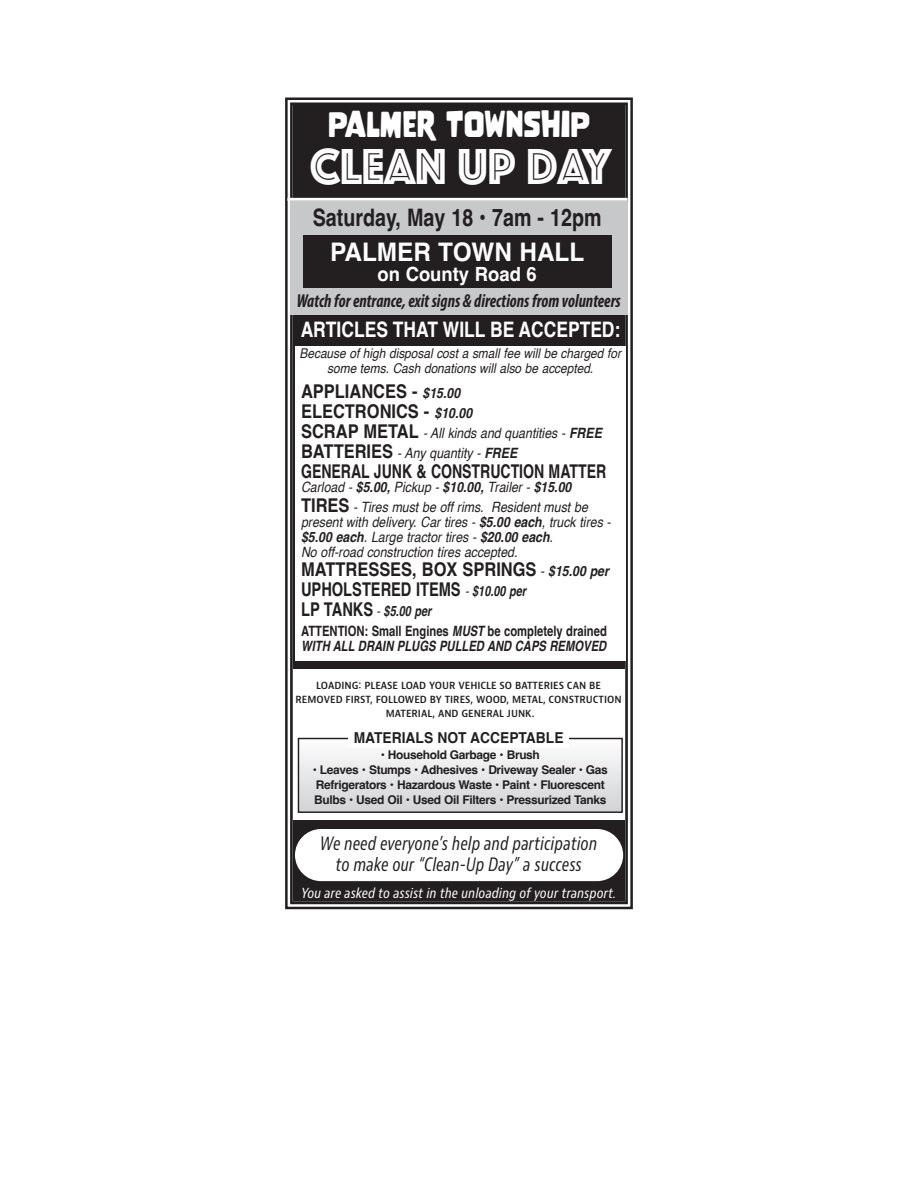
<style>
.page{position:relative;width:918px;height:1188px;background:#fff}
.page>*{position:absolute;margin:0;border:0;box-sizing:border-box;transform-origin:0 0}
.t1{font:52.5px "Phosphate Inline";color:#fff;scale:.94 1}
.t2{font:33px "Nove";color:#fff;scale:.94 1}
.t3{font:700 25.65px "Helvetica";color:#fff;scale:.95 1}
.t4{font:700 24.15px "Helvetica";color:#231f20;scale:.82 1}
.t5{font:700 21.3px "Helvetica";color:#fff;scale:.82 1}
.t6{font:700 19.5px "Helvetica";color:#fff;scale:.94 1}
.t7{font:700 18.9px "Helvetica";color:#231f20;scale:.87 1}
.t8{font:700 18.9px "Helvetica";color:#231f20;scale:.74 1}
.t9{font:700 18.9px "Helvetica";color:#231f20;scale:.77 1}
.t10{font:italic 700 condensed 18.75px "Myriad Pro";color:#231f20;scale:.89 1}
.t11{font:italic condensed 18px "Bernino Sans";color:#231f20;scale:.87 1}
.t12{font:700 15px "Helvetica";color:#231f20;scale:.92 1}
.t13{font:italic 14.25px/14.7px "Helvetica";color:#231f20;scale:.87 1}
.t14{font:700 14.25px "Helvetica";color:#231f20;scale:.79 1}
.t15{font:italic 700 14.25px "Helvetica";color:#231f20;scale:.79 1}
.t16{font:italic 700 14.25px "Helvetica";color:#231f20;scale:.77 1}
.t17{font:italic 13.5px/15.8px "Helvetica";color:#231f20;text-align:center;scale:.88 1}
.t18{font:italic condensed 13.5px "Bernino Sans";color:#fff;scale:.96 1}
.t19{font:700 12px/15.1px "Helvetica";letter-spacing:-.03em;color:#231f20}
.t20{font:600 condensed 10.5px "Bernino Sans";color:#231f20}
.s1{font-style:italic;font-size:14.25px}
.s2{font-weight:700;font-style:normal;font-size:18.9px}
.s3{font-weight:700}
.s4{font-weight:400;font-style:italic;font-size:14.25px}
.s5{font-style:normal;font-size:18.9px}
.s6{font-weight:400}
.s7{font-style:italic}
</style>
<div class="page">
<svg style="left:285px;top:97px;width:348px;height:813px;background:#3c3839"></svg>
<div style="left:290px;top:103px;width:338px;height:801px;border:2px solid #231f20"></div>
<div style="left:295px;top:829px;width:328px;height:52px;background:#fff;border-radius:26px"></div>
<div style="left:293px;top:670px;width:332px;height:150px;background:#fff"></div>
<div style="left:290px;top:201px;width:338px;height:114px;background:#c7c8ca"></div>
<div style="left:303px;top:236px;width:308px;height:52px;background:#231f20"></div>
<div style="left:298px;top:739px;width:324px;height:73px;background:linear-gradient(to bottom,#fdfdfd,#d1d2d5)"></div>
<div style="left:298px;top:738px;width:325px;height:75px;border:1px solid #231f20"></div>
<div style="left:349px;top:724px;width:220px;height:24px;background:#fff"></div>
<div style="left:295px;top:346px;width:331px;height:315px;background:#fff"></div>
<hr style="left:287px;top:198px;width:341px;height:3px;background:#fff">
<p class="t2" style="left:328px;top:104px;width:280px">PALMER TOWNSHIP</p>
<p class="t1" style="left:310px;top:129px;width:322px">CLEAN UP DAY</p>
<p class="t4" style="left:313px;top:203px;width:354px">Saturday, May 18 • 7am - 12pm</p>
<p class="t3" style="left:330px;top:236px;width:269px">PALMER TOWN HALL</p>
<p class="t6" style="left:378px;top:262px;width:171px">on County Road 6</p>
<p class="t10" style="left:297px;top:289px;width:366px">Watch for entrance, exit signs &amp; directions from volunteers</p>
<p class="t5" style="left:301px;top:316px;width:391px">ARTICLES THAT WILL BE ACCEPTED:</p>
<p class="t17" style="left:300px;top:345px;width:367px">Because of high disposal cost a small fee will be charged for some tems. Cash donations will also be accepted.</p>
<p class="t7" style="left:301px;top:380px;width:185px">APPLIANCES - <span class="s1">$15.00</span></p>
<p class="t7" style="left:301px;top:400px;width:198px">ELECTRONICS - <span class="s1">$10.00</span></p>
<p class="t13" style="left:301px;top:426px;width:347px"><span class="s2">SCRAP METAL</span> - All kinds and quantities - <span class="s3">FREE</span></p>
<p class="t13" style="left:301px;top:446px;width:250px"><span class="s2">BATTERIES</span> - Any quantity - <span class="s3">FREE</span></p>
<p class="t8" style="left:301px;top:460px;width:414px">GENERAL JUNK &amp; CONSTRUCTION MATTER</p>
<p class="t13" style="left:301px;top:480px;width:312px">Carload - <span class="s3">$5.00,</span> Pickup - <span class="s3">$10.00,</span> Trailer - <span class="s3">$15.00</span></p>
<p class="t13" style="left:301px;top:500px;width:357px"><span class="s2">TIRES</span> - Tires must be off rims. Resident must be present with delivery. Car tires - <span class="s3">$5.00 each</span>, truck tires - <span class="s3">$5.00 each</span>. Large tractor tires - <span class="s3">$20.00 each</span>.</p>
<p class="t13" style="left:301px;top:544px;width:250px">No off-road construction tires accepted.</p>
<p class="t7" style="left:301px;top:558px;width:355px">MATTRESSES, BOX SPRINGS <span class="s4">-</span> <span class="s1">$15.00 per</span></p>
<p class="t9" style="left:301px;top:578px;width:294px">UPHOLSTERED ITEMS <span class="s4">-</span> <span class="s1">$10.00 per</span></p>
<p class="t16" style="left:301px;top:602px;width:171px"><span class="s5">LP TANKS</span> <span class="s6">-</span> $5.00 per</p>
<p class="t14" style="left:301px;top:622px;width:389px">ATTENTION: Small Engines <span class="s7">MUST</span> be completely drained</p>
<p class="t15" style="left:301px;top:637px;width:388px">WITH ALL DRAIN PLUGS PULLED AND CAPS REMOVED</p>
<p class="t20" style="left:316px;top:679px;width:286px">LOADING: PLEASE LOAD YOUR VEHICLE SO BATTERIES CAN BE</p>
<p class="t20" style="left:296px;top:692px;width:328px">REMOVED FIRST, FOLLOWED BY TIRES, WOOD, METAL, CONSTRUCTION</p>
<p class="t20" style="left:386px;top:706px;width:150px">MATERIAL, AND GENERAL JUNK.</p>
<p class="t12" style="left:354px;top:729px;width:230px">MATERIALS NOT ACCEPTABLE</p>
<p class="t19" style="left:381px;top:748px;width:161px">• Household Garbage • Brush</p>
<p class="t19" style="left:313px;top:764px;width:297px">• Leaves • Stumps • Adhesives • Driveway Sealer • Gas<br>Refrigerators • Hazardous Waste • Paint • Fluorescent<br>Bulbs • Used Oil • Used Oil Filters • Pressurized Tanks</p>
<p class="t11" style="left:320px;top:833px;width:320px">We need everyone’s help and participation</p>
<p class="t11" style="left:335px;top:854px;width:285px">to make our “Clean-Up Day” a success</p>
<p class="t18" style="left:301px;top:885px;width:329px">You are asked to assist in the unloading of your transport.</p>
</div>
